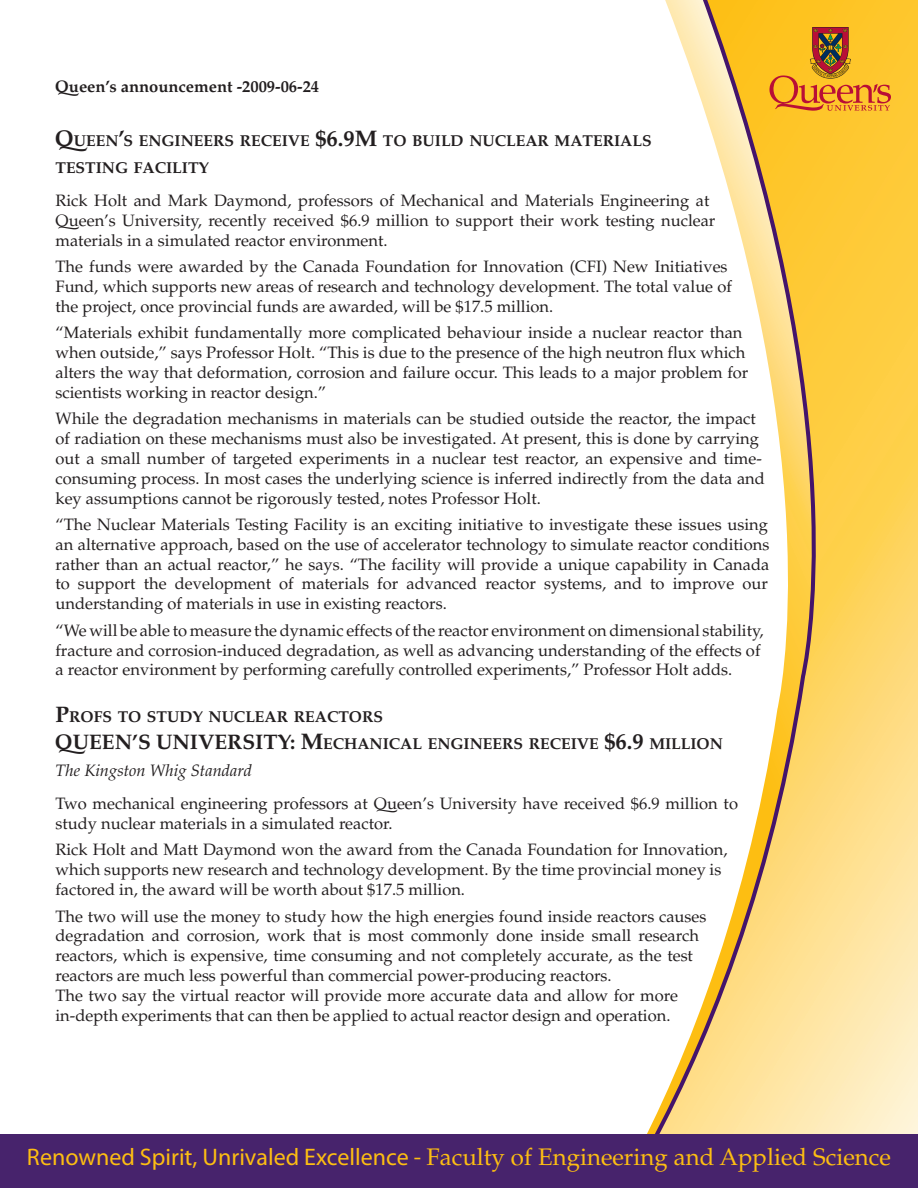
<style>
.page{position:relative;width:918px;height:1188px;background:#fff}
.page>*{position:absolute;margin:0;border:0;box-sizing:border-box;transform-origin:0 0}
.t1{font:24px "Palatino";color:#fdbe12}
.t2{font:700 21px "Palatino";color:#231f20}
.t3{font:16.5px/19.8px "Palatino";color:#231f20}
.t4{font:700 16.5px "Palatino";color:#231f20}
.t5{font:700 15.75px/27px "Palatino";color:#231f20}
.s1{font-family:"Queens"}
.s2{font-family:"Queens";font-size:22.5px}
.s3{font-size:22.5px}
.s4{font-size:21px}
.s5{font-style:italic}
.s6{font-family:"Myriad Pro"}
</style>
<div class="page">
<svg style="left:863px;top:0;width:55px;height:1134px;background:#fed86e"></svg>
<svg style="left:647px;top:0;width:216px;height:1134px"></svg>
<div style="left:0;top:1134px;width:918px;height:54px;background:#47236c"></div>
<svg style="left:769px;top:27px;width:122px;height:84px;background:#e39c29"></svg>
<p class="t4" style="left:56px;top:76px;width:265px"><span class="s1">Q</span>ueen’s announcement -2009-06-24</p>
<p class="t5" style="left:56px;top:127px;width:596px"><span class="s2">Q</span>UEEN<span class="s3">’</span>S ENGINEERS RECEIVE <span class="s3">$6.9M</span> TO BUILD NUCLEAR MATERIALS<br>TESTING FACILITY</p>
<p class="t3" style="left:56px;top:191px;width:661px">Rick Holt and Mark Daymond, professors of Mechanical and Materials Engineering at<br><span class="s1">Q</span>ueen’s University, recently received $6.9 million to support their work testing nuclear materials in a simulated reactor environment.</p>
<p class="t3" style="left:56px;top:257px;width:678px">The funds were awarded by the Canada Foundation for Innovation (CFI) New Initiatives<br>Fund, which supports new areas of research and technology development. The total value of the project, once provincial funds are awarded, will be $17.5 million.</p>
<p class="t3" style="left:56px;top:323px;width:694px">“Materials exhibit fundamentally more complicated behaviour inside a nuclear reactor than when outside,” says Professor Holt. “This is due to the presence of the high neutron flux which alters the way that deformation, corrosion and failure occur. This leads to a major problem for scientists working in reactor design.”</p>
<p class="t3" style="left:56px;top:409px;width:711px">While the degradation mechanisms in materials can be studied outside the reactor, the impact of radiation on these mechanisms must also be investigated. At present, this is done by carrying out a small number of targeted experiments in a nuclear test reactor, an expensive and time&shy;consuming process. In most cases the underlying science is inferred indirectly from the data and key assumptions cannot be rigorously tested, notes Professor Holt.</p>
<p class="t3" style="left:56px;top:515px;width:715px;text-align:justify">“The Nuclear Materials Testing Facility is an exciting initiative to investigate these issues using an alternative approach, based on the use of accelerator technology to simulate reactor conditions rather than an actual reactor,” he says. “The facility will provide a unique capability in Canada to support the development of materials for advanced reactor systems, and to improve our understanding of materials in use in existing reactors.</p>
<p class="t3" style="left:56px;top:621px;width:710px">“We will be able to measure the dynamic effects of the reactor environment on dimensional stability, fracture and corrosion-induced degradation, as well as advancing understanding of the effects of a reactor environment by performing carefully controlled experiments,” Professor Holt adds.</p>
<p class="t5" style="left:56px;top:703px;width:327px"><span class="s3">P</span>ROFS TO STUDY NUCLEAR REACTORS</p>
<p class="t2" style="left:56px;top:729px;width:33px"><span class="s1">Q</span>UEEN</p>
<p class="t2" style="left:132px;top:729px;width:40px">’S UNIVER</p>
<p class="t5" style="left:242px;top:730px;width:482px"><span class="s4">SITY:</span> <span class="s3">M</span>ECHANICAL ENGINEERS RECEIVE <span class="s3">$6.9</span> MILLION</p>
<p class="t3" style="left:56px;top:754px;width:684px;line-height:33.3px"><span class="s5">The Kingston Whig Standard<br></span>Two mechanical engineering professors at <span class="s1">Q</span>ueen’s University have received $6.9 million to</p>
<p class="t3" style="left:56px;top:810px;width:674px;line-height:26.5px">study nuclear materials in a simulated reactor.<br>Rick Holt and Matt Daymond won the award from the Canada Foundation for Innovation,</p>
<p class="t3" style="left:56px;top:860px;width:667px">which supports new research and technology development. By the time provincial money is factored in, the award will be worth about $17.5 million.</p>
<p class="t3" style="left:56px;top:906px;width:652px">The two will use the money to study how the high energies found inside reactors causes degradation and corrosion, work that is most commonly done inside small research reactors, which is expensive, time consuming and not completely accurate, as the test reactors are much less powerful than commercial power-producing reactors.<br>The two say the virtual reactor will provide more accurate data and allow for more in-depth experiments that can then be applied to actual reactor design and operation.</p>
<h1 class="t1" style="left:27px;top:1143px;width:866px"><span class="s6">Renowned Spirit, Unrivaled Excellence -</span> Faculty of Engineering and Applied Science</h1>
</div>
